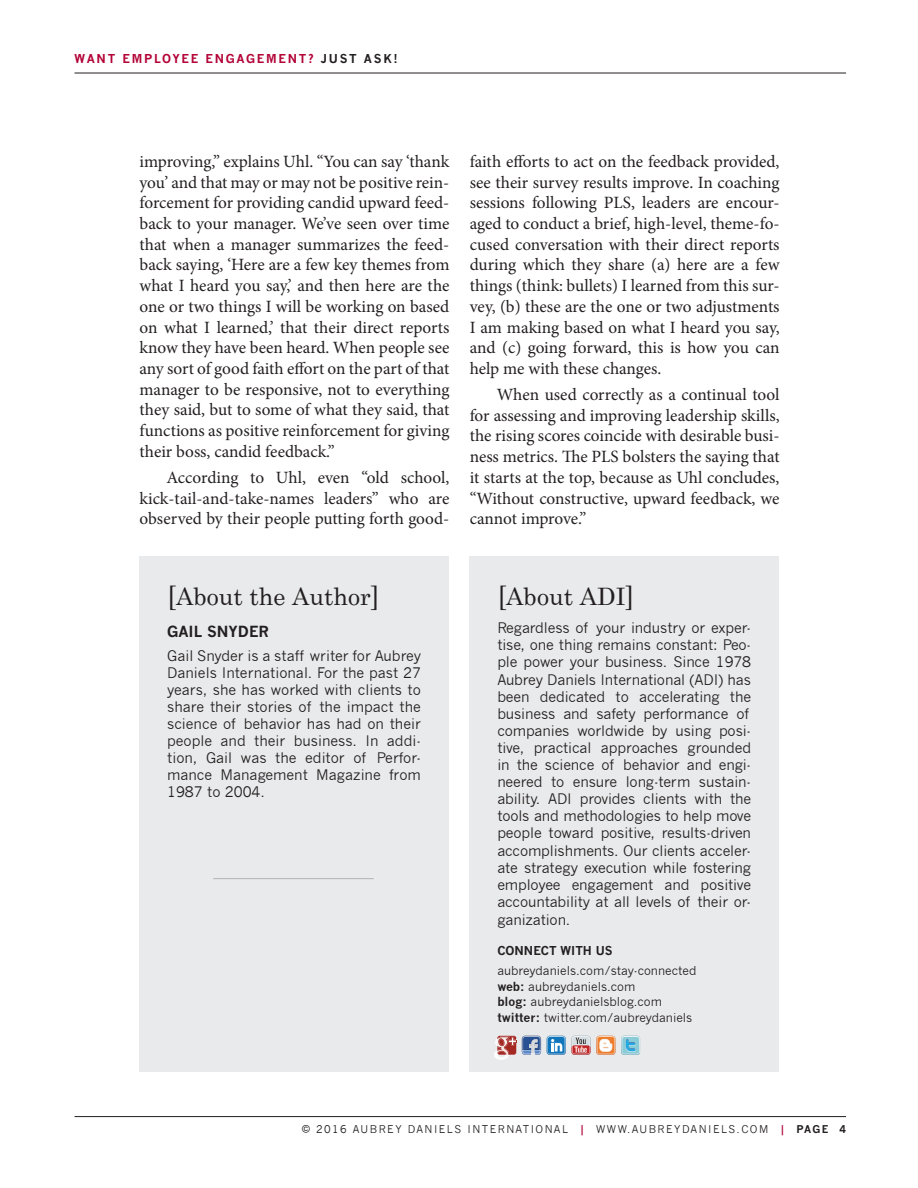
<style>
.page{position:relative;width:918px;height:1188px;background:#fff}
.page>*{position:absolute;margin:0;border:0;box-sizing:border-box;transform-origin:0 0}
.t1{font:24px "Century Schoolbook";color:#231f20}
.Body_Text{font:17.25px/20.7px "Minion Pro";letter-spacing:-.005em;color:#231f20;text-align:justify}
.t2{font:700 15px "News Gothic";color:#231f20}
.About_The_Author_bod{font:14.25px/17.1px "News Gothic";letter-spacing:-.01em;color:#231f20;text-align:justify}
.t3{font:12px "News Gothic";color:#231f20}
.t4{font:700 12px "News Gothic";letter-spacing:.14em;color:#b30437}
.t5{font:700 12px "News Gothic";color:#231f20}
.t6{font:10.5px "News Gothic";letter-spacing:.14em;color:#231f20}
.s1{color:#231f20}
.s2{font-size:27px}
.s3{font-weight:700}
.s4{font-weight:700;color:#b30437}
</style>
<div class="page">
<hr style="left:75px;top:73px;width:771px;height:1px;background:#231f20">
<hr style="left:75px;top:1116px;width:771px;height:1px;background:#231f20">
<div style="left:469px;top:556px;width:310px;height:516px;background:#e9eaeb"></div>
<div style="left:139px;top:556px;width:310px;height:516px;background:#e9eaeb"></div>
<hr style="left:213px;top:878px;width:161px;height:1px;background:#b2b3b7">
<svg style="left:621px;top:1036px;width:19px;height:19px"></svg>
<svg style="left:547px;top:1036px;width:68px;height:19px"></svg>
<svg style="left:494px;top:1036px;width:47px;height:23px"></svg>
<p class="t4" style="left:75px;top:51px;width:325px">WANT EMPLOYEE ENGAGEMENT? <span class="s1">JUST ASK!</span></p>
<p class="Body_Text" style="left:140px;top:151px;width:311px">improving,” explains Uhl. “You can say ‘thank you’ and that may or may not be positive rein&shy;forcement for providing candid upward feed&shy;back to your manager. We’ve seen over time that when a manager summarizes the feed&shy;back saying, ‘Here are a few key themes from what I heard you say,’ and then here are the one or two things I will be working on based on what I learned,’ that their direct reports know they have been heard. When people see any sort of good faith effort on the part of that manager to be responsive, not to everything they said, but to some of what they said, that functions as positive reinforcement for giving their boss, candid feedback.”</p>
<p class="Body_Text" style="left:140px;top:467px;width:311px;text-indent:27px">According to Uhl, even “old school, kick-tail-and-take-names leaders” who are observed by their people putting forth good-</p>
<p class="Body_Text" style="left:470px;top:151px;width:311px">faith efforts to act on the feedback provided, see their survey results improve. In coaching sessions following PLS, leaders are encour&shy;aged to conduct a brief, high-level, theme-fo&shy;cused conversation with their direct reports during which they share (a) here are a few things (think: bullets) I learned from this sur&shy;vey, (b) these are the one or two adjustments I am making based on what I heard you say, and (c) going forward, this is how you can help me with these changes.</p>
<p class="Body_Text" style="left:470px;top:384px;width:311px;text-indent:27px">When used correctly as a continual tool for assessing and improving leadership skills, the rising scores coincide with desirable busi&shy;ness metrics. The PLS bolsters the saying that it starts at the top, because as Uhl concludes, “Without constructive, upward feedback, we cannot improve.”</p>
<p class="t1" style="left:167px;top:582px;width:214px"><span class="s2">[</span>About the Author<span class="s2">]</span></p>
<p class="t2" style="left:167px;top:622px;width:103px">GAIL SNYDER</p>
<p class="About_The_Author_bod" style="left:167px;top:647px;width:255px">Gail Snyder is a staff writer for Aubrey Daniels International. For the past 27 years, she has worked with clients to share their stories of the impact the science of behavior has had on their people and their business. In addi&shy;tion, Gail was the editor of Perfor&shy;mance Management Magazine from 1987 to 2004.</p>
<p class="t1" style="left:497px;top:582px;width:139px"><span class="s2">[</span>About ADI<span class="s2">]</span></p>
<p class="About_The_Author_bod" style="left:497px;top:620px;width:255px;text-align:left">Regardless of your industry or exper&shy;tise, one thing remains constant: Peo&shy;ple power your business. Since 1978<br>Aubrey Daniels International (ADI) has been dedicated to accelerating the business and safety performance of companies worldwide by using posi&shy;tive, practical approaches grounded in the science of behavior and engi&shy;neered to ensure long-term sustain&shy;ability. ADI provides clients with the tools and methodologies to help move people toward positive, results-driven accomplishments. Our clients acceler&shy;ate strategy execution while fostering employee engagement and positive accountability at all levels of their or&shy;ganization.</p>
<p class="t5" style="left:497px;top:944px;width:117px">CONNECT WITH US</p>
<p class="t3" style="left:497px;top:964px;width:201px">aubreydaniels.com/stay-connected</p>
<p class="t3" style="left:497px;top:979px;width:140px"><span class="s3">web:</span> aubreydaniels.com</p>
<p class="t3" style="left:497px;top:995px;width:166px"><span class="s3">blog:</span> aubreydanielsblog.com</p>
<p class="t3" style="left:497px;top:1010px;width:197px"><span class="s3">twitter:</span> twitter.com/aubreydaniels</p>
<p class="t6" style="left:302px;top:1123px;width:545px">© 2016 AUBREY DANIELS INTERNATIONAL <span class="s4">|</span> WWW.AUBREYDANIELS.COM <span class="s4">|</span> <span class="s3">PAGE 4</span></p>
</div>
